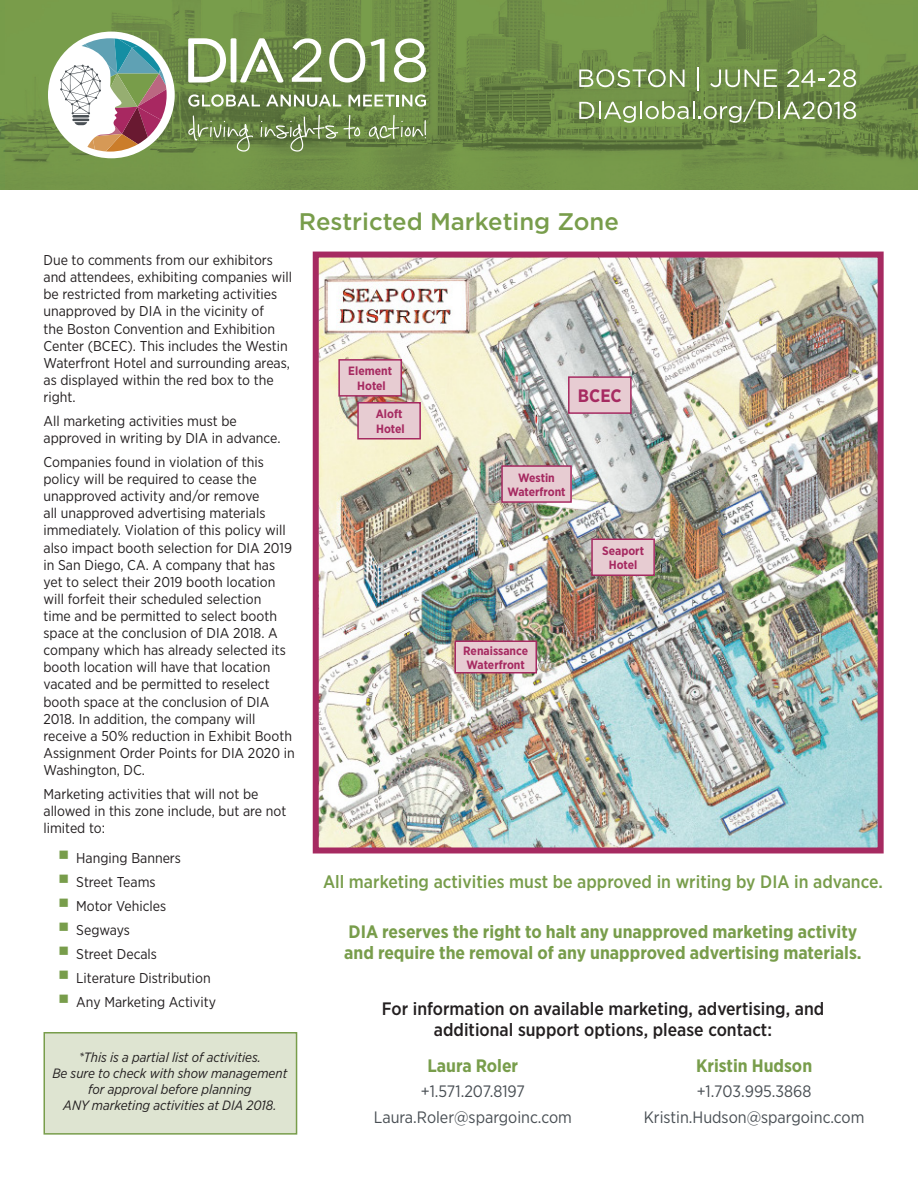
<style>
.page{position:relative;width:918px;height:1188px;background:#fff}
.page>*{position:absolute;margin:0;border:0;box-sizing:border-box;transform-origin:0 0}
.t1{font:500 24px "Gotham";color:#789d4b}
.t2{font:700 18px/21.6px "Gotham Narrow";color:#789d4b}
.t3{font:500 18px/21.6px "Gotham Narrow";color:#231f20;text-align:center}
.t4{font:500 18px "Gotham Narrow";color:#789d4b}
.t5{font:700 18px "Gotham Narrow";color:#a62a61}
.t6{font:16.5px "Gotham Narrow";color:#494f54}
.t7{font:14.25px/17.1px "Gotham Narrow";color:#231f20}
.t8{font:italic 13.5px/16.2px "Gotham Narrow";color:#231f20;text-align:center}
.t9{font:700 12px/14.4px "Gotham Narrow";color:#a62a61;text-align:center}
</style>
<div class="page">
<div style="left:44px;top:1032px;width:253px;height:103px;background:#dee4d1;border:2px solid #789d4b"></div>
<img style="left:320px;top:259px;width:557px;height:588px">
<div style="left:313px;top:252px;width:571px;height:602px;border:6px solid #a62a61"></div>
<div style="left:569px;top:377px;width:62px;height:36px;background:#e7ccd2"></div>
<div style="left:568px;top:376px;width:64px;height:38px;border:2px solid #a62a61"></div>
<div style="left:502px;top:466px;width:69px;height:36px;background:#e7ccd2"></div>
<div style="left:501px;top:465px;width:71px;height:38px;border:2px solid #a62a61"></div>
<div style="left:592px;top:539px;width:62px;height:36px;background:#e7ccd2"></div>
<div style="left:591px;top:538px;width:64px;height:38px;border:2px solid #a62a61"></div>
<div style="left:358px;top:403px;width:62px;height:36px;background:#e7ccd2"></div>
<div style="left:357px;top:402px;width:64px;height:38px;border:2px solid #a62a61"></div>
<div style="left:339px;top:360px;width:62px;height:36px;background:#e7ccd2"></div>
<div style="left:338px;top:359px;width:64px;height:38px;border:2px solid #a62a61"></div>
<div style="left:455px;top:641px;width:81px;height:32px;background:#e7ccd2"></div>
<div style="left:454px;top:640px;width:83px;height:34px;border:2px solid #a62a61"></div>
<img style="left:0;top:0;width:918px;height:190px">
<svg style="left:188px;top:38px;width:96px;height:45px"></svg>
<svg style="left:292px;top:38px;width:30px;height:44px"></svg>
<svg style="left:329px;top:38px;width:36px;height:45px"></svg>
<svg style="left:371px;top:39px;width:14px;height:43px"></svg>
<svg style="left:394px;top:38px;width:32px;height:44px"></svg>
<svg style="left:188px;top:94px;width:72px;height:13px"></svg>
<svg style="left:266px;top:95px;width:75px;height:12px"></svg>
<svg style="left:349px;top:94px;width:77px;height:13px"></svg>
<svg style="left:261px;top:115px;width:99px;height:37px;background:#748d56"></svg>
<svg style="left:369px;top:115px;width:57px;height:24px"></svg>
<svg style="left:188px;top:115px;width:65px;height:37px;background:#779057"></svg>
<div style="left:48px;top:32px;width:127px;height:126px;background:#fff;border-radius:50%"></div>
<svg style="left:60px;top:38px;width:107px;height:114px"></svg>
<svg style="left:579px;top:69px;width:106px;height:18px"></svg>
<hr style="left:697px;top:67px;width:2px;height:23px;background:#fff">
<svg style="left:710px;top:70px;width:67px;height:17px"></svg>
<svg style="left:787px;top:69px;width:69px;height:18px"></svg>
<svg style="left:579px;top:99px;width:277px;height:24px;background:#89a16a"></svg>
<p class="t1" style="left:299px;top:206px;width:322px">Restricted Marketing Zone</p>
<p class="t7" style="left:44px;top:251px;width:250px">Due to comments from our exhibitors and attendees, exhibiting companies will be restricted from marketing activities unapproved by DIA in the vicinity of<br>the Boston Convention and Exhibition Center (BCEC). This includes the Westin Waterfront Hotel and surrounding areas, as displayed within the red box to the right.</p>
<p class="t7" style="left:44px;top:412px;width:239px">All marketing activities must be approved in writing by DIA in advance.</p>
<p class="t7" style="left:44px;top:453px;width:253px">Companies found in violation of this policy will be required to cease the unapproved activity and/or remove<br>all unapproved advertising materials immediately. Violation of this policy will also impact booth selection for DIA 2019 in San Diego, CA. A company that has yet to select their 2019 booth location will forfeit their scheduled selection<br>time and be permitted to select booth space at the conclusion of DIA 2018. A company which has already selected its booth location will have that location vacated and be permitted to reselect booth space at the conclusion of DIA 2018. In addition, the company will receive a 50% reduction in Exhibit Booth Assignment Order Points for DIA 2020 in Washington, DC.</p>
<p class="t7" style="left:44px;top:785px;width:244px">Marketing activities that will not be allowed in this zone include, but are not limited to:</p>
<p class="t7" style="left:58px;top:849px;width:124px"><sup>■</sup> Hanging Banners</p>
<p class="t7" style="left:58px;top:873px;width:99px"><sup>■</sup> Street Teams</p>
<p class="t7" style="left:58px;top:897px;width:109px"><sup>■</sup> Motor Vehicles</p>
<p class="t7" style="left:58px;top:921px;width:73px"><sup>■</sup> Segways</p>
<p class="t7" style="left:58px;top:945px;width:100px"><sup>■</sup> Street Decals</p>
<p class="t7" style="left:58px;top:969px;width:154px"><sup>■</sup> Literature Distribution</p>
<p class="t7" style="left:58px;top:993px;width:159px"><sup>■</sup> Any Marketing Activity</p>
<p class="t8" style="left:52px;top:1048px;width:236px">*This is a partial list of activities.<br>Be sure to check with show management for approval before planning<br>ANY marketing activities at DIA 2018.</p>
<p class="t9" style="left:348px;top:364px;width:45px">Element</p>
<p class="t9" style="left:357px;top:378px;width:30px">Hotel</p>
<p class="t9" style="left:376px;top:407px;width:28px">Aloft</p>
<p class="t9" style="left:376px;top:421px;width:30px">Hotel</p>
<p class="t5" style="left:578px;top:384px;width:45px">BCEC</p>
<p class="t9" style="left:507px;top:470px;width:60px">Westin<br>Waterfront</p>
<p class="t9" style="left:602px;top:543px;width:43px">Seaport<br>Hotel</p>
<p class="t9" style="left:463px;top:643px;width:67px;text-align:left">Renaissance<br>Waterfront</p>
<p class="t4" style="left:323px;top:871px;width:561px">All marketing activities must be approved in writing by DIA in advance.</p>
<p class="t2" style="left:344px;top:921px;width:519px">DIA reserves the right to halt any unapproved marketing activity and require the removal of any unapproved advertising materials.</p>
<p class="t3" style="left:382px;top:997px;width:444px">For information on available marketing, advertising, and additional support options, please contact:</p>
<p class="t2" style="left:428px;top:1054px;width:92px">Laura Roler</p>
<p class="t6" style="left:421px;top:1081px;width:106px">+1.571.207.8197</p>
<p class="t6" style="left:374px;top:1107px;width:200px">Laura.Roler@spargoinc.com</p>
<p class="t2" style="left:696px;top:1054px;width:118px">Kristin Hudson</p>
<p class="t6" style="left:697px;top:1081px;width:116px">+1.703.995.3868</p>
<p class="t6" style="left:644px;top:1107px;width:222px">Kristin.Hudson@spargoinc.com</p>
</div>
